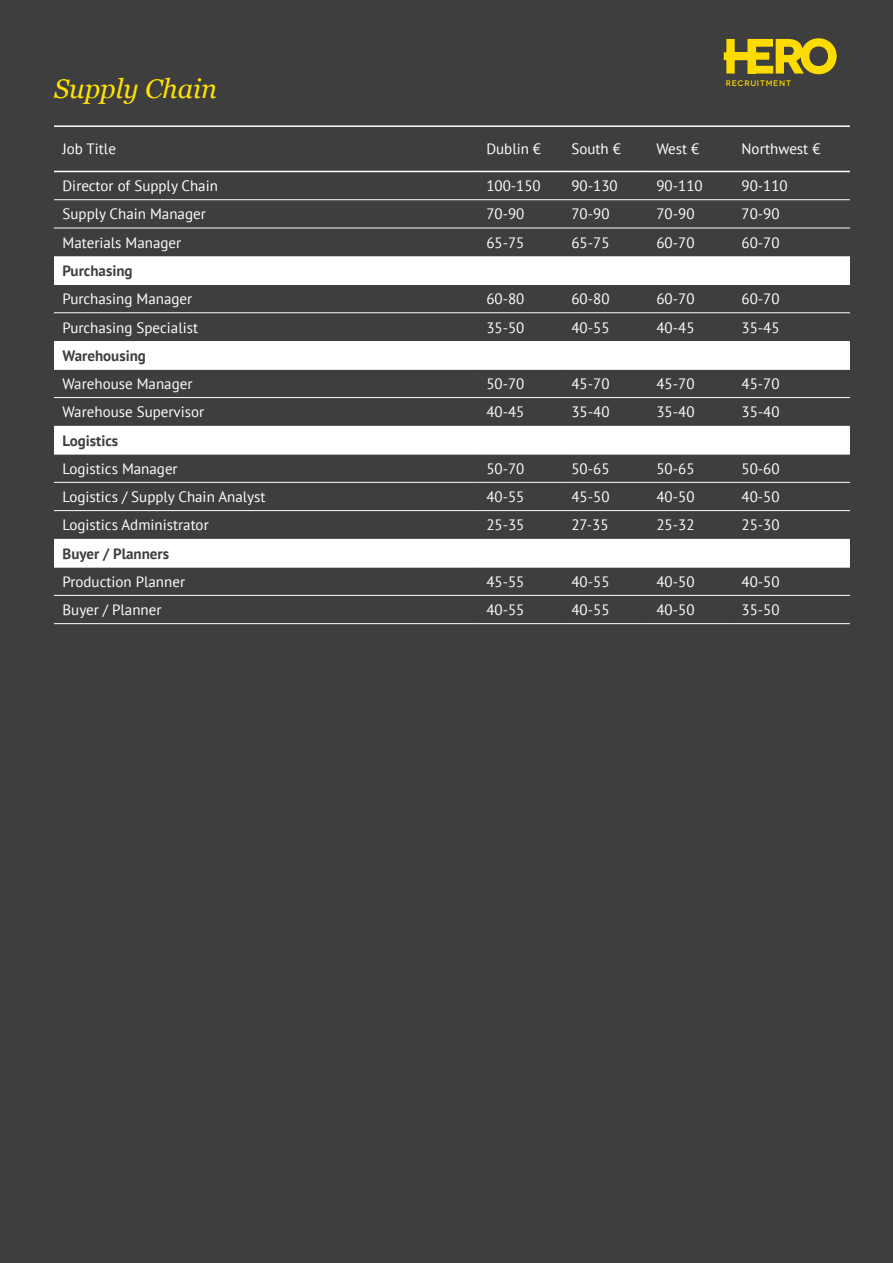
<style>
.page{position:relative;width:893px;height:1263px;background:#3e3e3f}
.page>*{position:absolute;margin:0;border:0;box-sizing:border-box;transform-origin:0 0}
.t1{font:italic 27px "Georgia";color:#ffe201}
.t2{font:15px "PT Sans";color:#fff}
.t3{font:700 15px "PT Sans";color:#3e3e3f}
.t4{font:500 8.1px "Novecentowide";letter-spacing:.1em;color:#ffdc01}
</style>
<div class="page">
<svg style="left:724px;top:38px;width:113px;height:36px"></svg>
<svg style="left:54px;top:256px;width:796px;height:311px"></svg>
<hr style="left:54px;top:199px;width:424px;height:1px;background:#fff">
<hr style="left:478px;top:199px;width:85px;height:1px;background:#fff">
<hr style="left:563px;top:199px;width:85px;height:1px;background:#fff">
<hr style="left:648px;top:199px;width:85px;height:1px;background:#fff">
<hr style="left:733px;top:199px;width:117px;height:1px;background:#fff">
<hr style="left:54px;top:228px;width:424px;height:1px;background:#fff">
<hr style="left:478px;top:228px;width:85px;height:1px;background:#fff">
<hr style="left:563px;top:228px;width:85px;height:1px;background:#fff">
<hr style="left:648px;top:228px;width:85px;height:1px;background:#fff">
<hr style="left:733px;top:228px;width:117px;height:1px;background:#fff">
<hr style="left:54px;top:312px;width:424px;height:1px;background:#fff">
<hr style="left:478px;top:312px;width:85px;height:1px;background:#fff">
<hr style="left:563px;top:312px;width:85px;height:1px;background:#fff">
<hr style="left:648px;top:312px;width:85px;height:1px;background:#fff">
<hr style="left:733px;top:312px;width:117px;height:1px;background:#fff">
<hr style="left:54px;top:397px;width:424px;height:1px;background:#fff">
<hr style="left:478px;top:397px;width:85px;height:1px;background:#fff">
<hr style="left:563px;top:397px;width:85px;height:1px;background:#fff">
<hr style="left:648px;top:397px;width:85px;height:1px;background:#fff">
<hr style="left:733px;top:397px;width:117px;height:1px;background:#fff">
<hr style="left:54px;top:482px;width:424px;height:1px;background:#fff">
<hr style="left:478px;top:482px;width:85px;height:1px;background:#fff">
<hr style="left:563px;top:482px;width:85px;height:1px;background:#fff">
<hr style="left:648px;top:482px;width:85px;height:1px;background:#fff">
<hr style="left:733px;top:482px;width:117px;height:1px;background:#fff">
<hr style="left:54px;top:510px;width:424px;height:1px;background:#fff">
<hr style="left:478px;top:510px;width:85px;height:1px;background:#fff">
<hr style="left:563px;top:510px;width:85px;height:1px;background:#fff">
<hr style="left:648px;top:510px;width:85px;height:1px;background:#fff">
<hr style="left:733px;top:510px;width:117px;height:1px;background:#fff">
<hr style="left:54px;top:595px;width:424px;height:1px;background:#fff">
<hr style="left:478px;top:595px;width:85px;height:1px;background:#fff">
<hr style="left:563px;top:595px;width:85px;height:1px;background:#fff">
<hr style="left:648px;top:595px;width:85px;height:1px;background:#fff">
<hr style="left:733px;top:595px;width:117px;height:1px;background:#fff">
<hr style="left:54px;top:623px;width:424px;height:1px;background:#fff">
<hr style="left:478px;top:623px;width:85px;height:1px;background:#fff">
<hr style="left:563px;top:623px;width:85px;height:1px;background:#fff">
<hr style="left:648px;top:623px;width:85px;height:1px;background:#fff">
<hr style="left:733px;top:623px;width:117px;height:1px;background:#fff">
<hr style="left:54px;top:125px;width:424px;height:2px;background:#fff">
<hr style="left:478px;top:125px;width:85px;height:2px;background:#fff">
<hr style="left:563px;top:125px;width:85px;height:2px;background:#fff">
<hr style="left:648px;top:125px;width:85px;height:2px;background:#fff">
<hr style="left:733px;top:125px;width:117px;height:2px;background:#fff">
<hr style="left:54px;top:171px;width:424px;height:1px;background:#fff">
<hr style="left:478px;top:171px;width:85px;height:1px;background:#fff">
<hr style="left:563px;top:171px;width:85px;height:1px;background:#fff">
<hr style="left:648px;top:171px;width:85px;height:1px;background:#fff">
<hr style="left:733px;top:171px;width:117px;height:1px;background:#fff">
<hr style="left:54px;top:284px;width:424px;height:1px;background:#fff">
<hr style="left:478px;top:284px;width:85px;height:1px;background:#fff">
<hr style="left:563px;top:284px;width:85px;height:1px;background:#fff">
<hr style="left:648px;top:284px;width:85px;height:1px;background:#fff">
<hr style="left:733px;top:284px;width:117px;height:1px;background:#fff">
<hr style="left:54px;top:369px;width:424px;height:1px;background:#fff">
<hr style="left:478px;top:369px;width:85px;height:1px;background:#fff">
<hr style="left:563px;top:369px;width:85px;height:1px;background:#fff">
<hr style="left:648px;top:369px;width:85px;height:1px;background:#fff">
<hr style="left:733px;top:369px;width:117px;height:1px;background:#fff">
<hr style="left:54px;top:454px;width:424px;height:1px;background:#fff">
<hr style="left:478px;top:454px;width:85px;height:1px;background:#fff">
<hr style="left:563px;top:454px;width:85px;height:1px;background:#fff">
<hr style="left:648px;top:454px;width:85px;height:1px;background:#fff">
<hr style="left:733px;top:454px;width:117px;height:1px;background:#fff">
<hr style="left:54px;top:567px;width:424px;height:1px;background:#fff">
<hr style="left:478px;top:567px;width:85px;height:1px;background:#fff">
<hr style="left:563px;top:567px;width:85px;height:1px;background:#fff">
<hr style="left:648px;top:567px;width:85px;height:1px;background:#fff">
<hr style="left:733px;top:567px;width:117px;height:1px;background:#fff">
<p class="t1" style="left:54px;top:69px;width:165px">Supply Chain</p>
<p class="t4" style="left:726px;top:78px;width:67px">RECRUITMENT</p>
<p class="t2" style="left:63px;top:140px;width:55px">Job Title</p>
<p class="t2" style="left:486px;top:140px;width:56px">Dublin €</p>
<p class="t2" style="left:571px;top:140px;width:51px">South €</p>
<p class="t2" style="left:656px;top:140px;width:44px">West €</p>
<p class="t2" style="left:741px;top:140px;width:81px">Northwest €</p>
<p class="t2" style="left:63px;top:176px;width:157px">Director of Supply Chain</p>
<p class="t2" style="left:486px;top:176px;width:56px">100-150</p>
<p class="t2" style="left:571px;top:176px;width:48px">90-130</p>
<p class="t2" style="left:656px;top:176px;width:48px">90-110</p>
<p class="t2" style="left:741px;top:176px;width:48px">90-110</p>
<p class="t2" style="left:63px;top:205px;width:145px">Supply Chain Manager</p>
<p class="t2" style="left:486px;top:205px;width:40px">70-90</p>
<p class="t2" style="left:571px;top:205px;width:40px">70-90</p>
<p class="t2" style="left:656px;top:205px;width:40px">70-90</p>
<p class="t2" style="left:741px;top:205px;width:40px">70-90</p>
<p class="t2" style="left:63px;top:233px;width:120px">Materials Manager</p>
<p class="t2" style="left:486px;top:233px;width:40px">65-75</p>
<p class="t2" style="left:571px;top:233px;width:40px">65-75</p>
<p class="t2" style="left:656px;top:233px;width:40px">60-70</p>
<p class="t2" style="left:741px;top:233px;width:40px">60-70</p>
<p class="t3" style="left:63px;top:261px;width:72px">Purchasing</p>
<p class="t2" style="left:63px;top:289px;width:131px">Purchasing Manager</p>
<p class="t2" style="left:486px;top:289px;width:40px">60-80</p>
<p class="t2" style="left:571px;top:289px;width:40px">60-80</p>
<p class="t2" style="left:656px;top:289px;width:40px">60-70</p>
<p class="t2" style="left:741px;top:289px;width:40px">60-70</p>
<p class="t2" style="left:63px;top:318px;width:137px">Purchasing Specialist</p>
<p class="t2" style="left:486px;top:318px;width:40px">35-50</p>
<p class="t2" style="left:571px;top:318px;width:40px">40-55</p>
<p class="t2" style="left:656px;top:318px;width:40px">40-45</p>
<p class="t2" style="left:741px;top:318px;width:40px">35-45</p>
<p class="t3" style="left:63px;top:346px;width:85px">Warehousing</p>
<p class="t2" style="left:63px;top:374px;width:131px">Warehouse Manager</p>
<p class="t2" style="left:486px;top:374px;width:40px">50-70</p>
<p class="t2" style="left:571px;top:374px;width:40px">45-70</p>
<p class="t2" style="left:656px;top:374px;width:40px">45-70</p>
<p class="t2" style="left:741px;top:374px;width:40px">45-70</p>
<p class="t2" style="left:63px;top:402px;width:143px">Warehouse Supervisor</p>
<p class="t2" style="left:486px;top:402px;width:40px">40-45</p>
<p class="t2" style="left:571px;top:402px;width:40px">35-40</p>
<p class="t2" style="left:656px;top:402px;width:40px">35-40</p>
<p class="t2" style="left:741px;top:402px;width:40px">35-40</p>
<p class="t3" style="left:63px;top:430px;width:57px">Logistics</p>
<p class="t2" style="left:63px;top:459px;width:117px">Logistics Manager</p>
<p class="t2" style="left:486px;top:459px;width:40px">50-70</p>
<p class="t2" style="left:571px;top:459px;width:40px">50-65</p>
<p class="t2" style="left:656px;top:459px;width:40px">50-65</p>
<p class="t2" style="left:741px;top:459px;width:40px">50-60</p>
<p class="t2" style="left:63px;top:487px;width:205px">Logistics / Supply Chain Analyst</p>
<p class="t2" style="left:486px;top:487px;width:40px">40-55</p>
<p class="t2" style="left:571px;top:487px;width:40px">45-50</p>
<p class="t2" style="left:656px;top:487px;width:40px">40-50</p>
<p class="t2" style="left:741px;top:487px;width:40px">40-50</p>
<p class="t2" style="left:63px;top:515px;width:148px">Logistics Administrator</p>
<p class="t2" style="left:486px;top:515px;width:40px">25-35</p>
<p class="t2" style="left:571px;top:515px;width:39px">27-35</p>
<p class="t2" style="left:656px;top:515px;width:40px">25-32</p>
<p class="t2" style="left:741px;top:515px;width:40px">25-30</p>
<p class="t3" style="left:63px;top:543px;width:108px">Buyer / Planners</p>
<p class="t2" style="left:63px;top:572px;width:124px">Production Planner</p>
<p class="t2" style="left:486px;top:572px;width:40px">45-55</p>
<p class="t2" style="left:571px;top:572px;width:40px">40-55</p>
<p class="t2" style="left:656px;top:572px;width:40px">40-50</p>
<p class="t2" style="left:741px;top:572px;width:40px">40-50</p>
<p class="t2" style="left:63px;top:600px;width:101px">Buyer / Planner</p>
<p class="t2" style="left:486px;top:600px;width:40px">40-55</p>
<p class="t2" style="left:571px;top:600px;width:40px">40-55</p>
<p class="t2" style="left:656px;top:600px;width:40px">40-50</p>
<p class="t2" style="left:741px;top:600px;width:40px">35-50</p>
</div>
